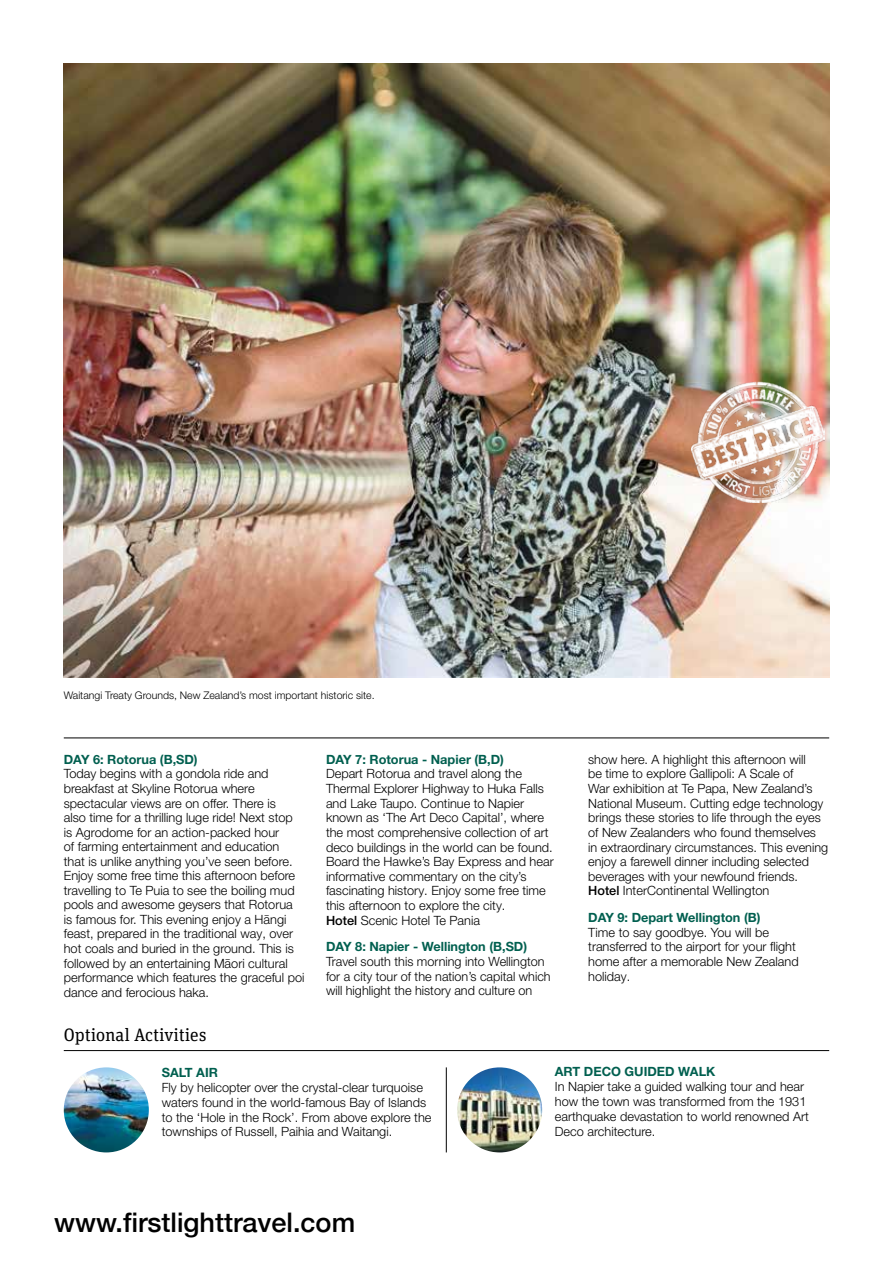
<style>
.page{position:relative;width:893px;height:1263px;background:#fff}
.page>*{position:absolute;margin:0;border:0;box-sizing:border-box;transform-origin:0 0}
.t1{font:500 27px "Helvetica Neue";color:#000}
.t2{font:18px "Unit Slab OT";color:#000}
.t3{font:300 12.75px/14.5px "Helvetica Neue LT Pro";color:#000}
.t4{font:700 12.75px "Helvetica Neue LT Pro";color:#005f4f}
.t5{font:300 10.5px "Helvetica Neue LT Pro";color:#000}
.s1{font-weight:500}
</style>
<div class="page">
<img style="left:457px;top:1067px;width:85px;height:85px;border-radius:43px">
<img style="left:64px;top:1067px;width:85px;height:85px;border-radius:43px">
<hr style="left:446px;top:1067px;width:1px;height:85px;background:#000">
<hr style="left:64px;top:1050px;width:765px;height:1px;background:#000">
<img style="left:64px;top:64px;width:765px;height:614px">
<hr style="left:64px;top:738px;width:765px;height:1px;background:#000">
<img style="left:691px;top:381px;width:134px;height:122px">
<p class="t5" style="left:64px;top:689px;width:312px">Waitangi Treaty Grounds, New Zealand’s most important historic site.</p>
<p class="t4" style="left:64px;top:751px;width:135px">DAY 6: Rotorua (B,SD)</p>
<p class="t3" style="left:64px;top:766px;width:242px">Today begins with a gondola ride and breakfast at Skyline Rotorua where spectacular views are on offer. There is<br>also time for a thrilling luge ride! Next stop is Agrodome for an action-packed hour<br>of farming entertainment and education<br>that is unlike anything you’ve seen before.<br>Enjoy some free time this afternoon before travelling to Te Puia to see the boiling mud pools and awesome geysers that Rotorua is famous for. This evening enjoy a Hāngi feast, prepared in the traditional way, over hot coals and buried in the ground. This is followed by an entertaining Māori cultural performance which features the graceful poi dance and ferocious haka.</p>
<h2 class="t2" style="left:64px;top:1023px;width:144px">Optional Activities</h2>
<p class="t4" style="left:326px;top:751px;width:180px">DAY 7: Rotorua - Napier (B,D)</p>
<p class="t3" style="left:326px;top:766px;width:229px">Depart Rotorua and travel along the Thermal Explorer Highway to Huka Falls and Lake Taupo. Continue to Napier known as ‘The Art Deco Capital’, where the most comprehensive collection of art deco buildings in the world can be found.<br>Board the Hawke’s Bay Express and hear informative commentary on the city’s fascinating history. Enjoy some free time this afternoon to explore the city.<br><span class="s1">Hotel</span> Scenic Hotel Te Pania</p>
<p class="t4" style="left:326px;top:939px;width:203px">DAY 8: Napier - Wellington (B,SD)</p>
<p class="t3" style="left:326px;top:954px;width:226px">Travel south this morning into Wellington for a city tour of the nation’s capital which will highlight the history and culture on</p>
<p class="t3" style="left:588px;top:752px;width:241px">show here. A highlight this afternoon will<br>be time to explore Gallipoli: A Scale of<br>War exhibition at Te Papa, New Zealand’s National Museum. Cutting edge technology brings these stories to life through the eyes of New Zealanders who found themselves in extraordinary circumstances. This evening enjoy a farewell dinner including selected beverages with your newfound friends.<br><span class="s1">Hotel</span> InterContinental Wellington</p>
<p class="t4" style="left:588px;top:910px;width:174px">DAY 9: Depart Wellington (B)</p>
<p class="t3" style="left:588px;top:925px;width:212px">Time to say goodbye. You will be transferred to the airport for your flight home after a memorable New Zealand holiday.</p>
<p class="t4" style="left:162px;top:1064px;width:58px">SALT AIR</p>
<p class="t3" style="left:162px;top:1079px;width:271px;line-height:15px">Fly by helicopter over the crystal-clear turquoise waters found in the world-famous Bay of Islands to the ‘Hole in the Rock’. From above explore the townships of Russell, Paihia and Waitangi.</p>
<h1 class="t1" style="left:54px;top:1200px;width:303px">www.firstlighttravel.com</h1>
<p class="t4" style="left:555px;top:1064px;width:162px">ART DECO GUIDED WALK</p>
<p class="t3" style="left:555px;top:1079px;width:255px;line-height:15px">In Napier take a guided walking tour and hear how the town was transformed from the 1931 earthquake devastation to world renowned Art Deco architecture.</p>
</div>
